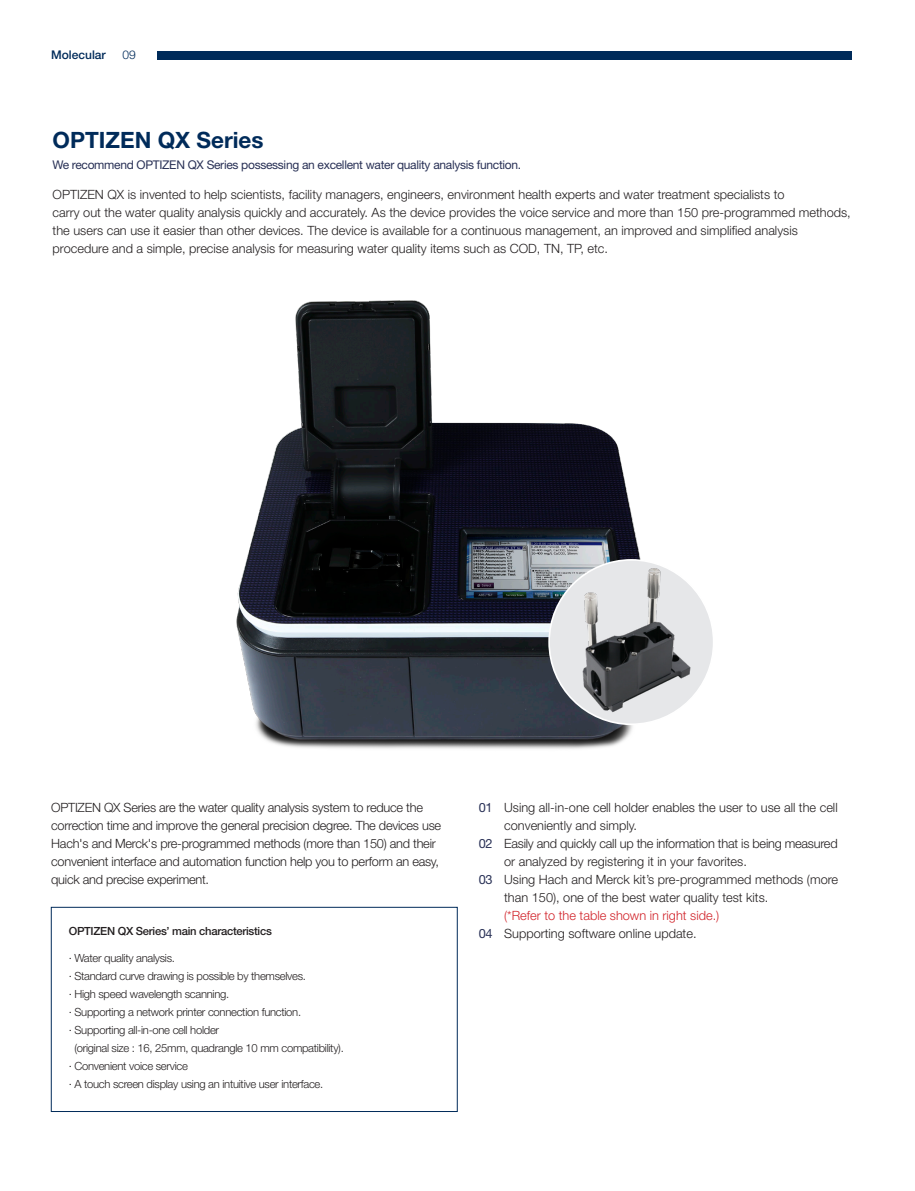
<style>
.page{position:relative;width:915px;height:1191px;background:#fff}
.page>*{position:absolute;margin:0;border:0;box-sizing:border-box;transform-origin:0 0}
.t1{font:700 22.5px "Helvetica Neue LT Std";color:#002b5a}
.t2{font:300 12.75px/18px "Helvetica Neue LT Std";color:#231f20}
.t3{font:300 12.75px/18px "Helvetica Neue LT Std";letter-spacing:-.02em;color:#231f20}
.t4{font:300 12.75px "Helvetica Neue LT Std";color:#d1232a}
.t5{font:12.75px "Helvetica Neue LT Std";letter-spacing:-.025em;color:#293156}
.t6{font:12px "Helvetica Neue LT Std";letter-spacing:-.025em;color:#293156}
.t7{font:500 12px "Helvetica Neue LT Std";color:#002b5a}
.t8{font:300 12px "Helvetica Neue LT Std";color:#002b5a}
.t9{font:300 11.25px "Helvetica Neue LT Std";letter-spacing:-.025em;color:#231f20}
.t10{font:500 11.25px "Helvetica Neue LT Std";letter-spacing:-.025em;color:#231f20}
</style>
<div class="page">
<div style="left:51px;top:907px;width:406px;height:204px;border:1px solid #002b5a"></div>
<img style="left:236px;top:300px;width:405px;height:449px">
<img style="left:549px;top:560px;width:164px;height:164px;border-radius:82px">
<div style="left:157px;top:51px;width:693px;height:9px;background:#002b5a"></div>
<p class="t7" style="left:51px;top:48px;width:56px">Molecular</p>
<p class="t8" style="left:122px;top:48px;width:15px">09</p>
<p class="t1" style="left:53px;top:126px;width:212px">OPTIZEN QX Series</p>
<p class="t6" style="left:53px;top:157px;width:470px">We recommend OPTIZEN QX Series possessing an excellent water quality analysis function.</p>
<p class="t2" style="left:53px;top:185px;width:733px">OPTIZEN QX is invented to help scientists, facility managers, engineers, environment health experts and water treatment specialists to</p>
<p class="t2" style="left:53px;top:203px;width:799px">carry out the water quality analysis quickly and accurately. As the device provides the voice service and more than 150 pre-programmed methods,</p>
<p class="t2" style="left:53px;top:221px;width:746px">the users can use it easier than other devices. The device is available for a continuous management, an improved and simplified analysis</p>
<p class="t2" style="left:53px;top:239px;width:556px">procedure and a simple, precise analysis for measuring water quality items such as COD, TN, TP, etc.</p>
<p class="t3" style="left:51px;top:798px;width:373px">OPTIZEN QX Series are the water quality analysis system to reduce the</p>
<p class="t3" style="left:51px;top:816px;width:391px">correction time and improve the general precision degree. The devices use</p>
<p class="t3" style="left:51px;top:834px;width:386px">Hach's and Merck's pre-programmed methods (more than 150) and their</p>
<p class="t3" style="left:51px;top:852px;width:389px">convenient interface and automation function help you to perform an easy,</p>
<p class="t3" style="left:51px;top:870px;width:159px">quick and precise experiment.</p>
<p class="t10" style="left:69px;top:924px;width:204px">OPTIZEN QX Series’ main characteristics</p>
<p class="t9" style="left:69px;top:951px;width:108px">· Water quality analysis.</p>
<p class="t9" style="left:69px;top:969px;width:239px">· Standard curve drawing is possible by themselves.</p>
<p class="t9" style="left:69px;top:987px;width:162px">· High speed wavelength scanning.</p>
<p class="t9" style="left:69px;top:1005px;width:234px">· Supporting a network printer connection function.</p>
<p class="t9" style="left:69px;top:1023px;width:152px">· Supporting all-in-one cell holder</p>
<p class="t9" style="left:74px;top:1041px;width:271px">(original size : 16, 25mm, quadrangle 10 mm compatibility).</p>
<p class="t9" style="left:69px;top:1059px;width:121px">· Convenient voice service</p>
<p class="t9" style="left:69px;top:1077px;width:256px">· A touch screen display using an intuitive user interface.</p>
<p class="t5" style="left:478px;top:799px;width:15px">01</p>
<p class="t5" style="left:478px;top:835px;width:15px">02</p>
<p class="t5" style="left:478px;top:871px;width:15px">03</p>
<p class="t5" style="left:478px;top:925px;width:15px">04</p>
<p class="t2" style="left:504px;top:798px;width:335px">Using all-in-one cell holder enables the user to use all the cell conveniently and simply.</p>
<p class="t3" style="left:504px;top:834px;width:335px">Easily and quickly call up the information that is being measured or analyzed by registering it in your favorites.</p>
<p class="t2" style="left:504px;top:870px;width:335px">Using Hach and Merck kit’s pre-programmed methods (more than 150), one of the best water quality test kits.</p>
<p class="t4" style="left:504px;top:907px;width:216px">(*Refer to the table shown in right side.)</p>
<p class="t2" style="left:504px;top:924px;width:194px">Supporting software online update.</p>
</div>
